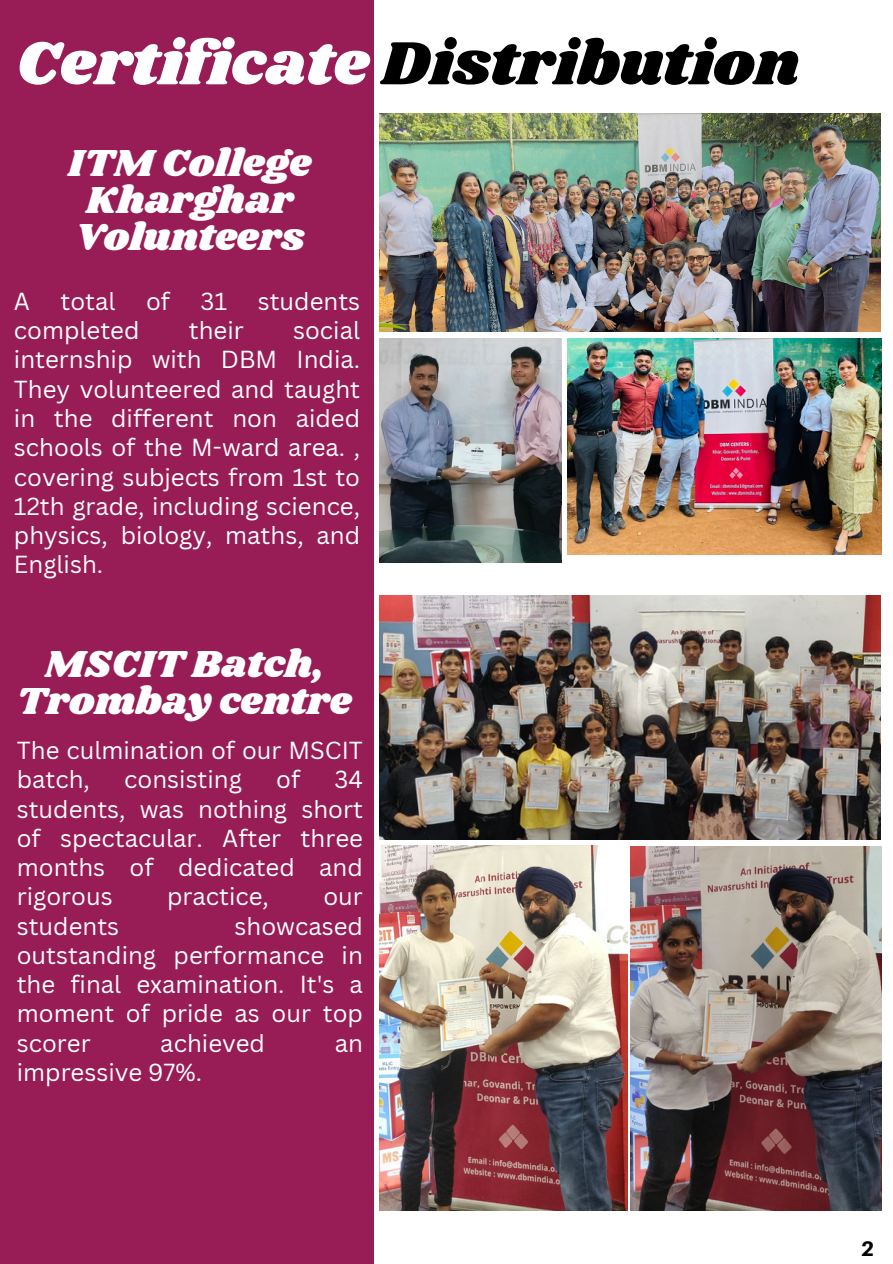
<style>
.page{position:relative;width:893px;height:1264px;background:#fff}
.page>*{position:absolute;margin:0;border:0;box-sizing:border-box;transform-origin:0 0}
.t1{font:63px "Shrikhand";color:#000}
.t2{font:39px/37.2px "Shrikhand";color:#fff}
.t3{font:24px/29.2px "Canva Sans";color:#fff;text-align:justify}
.t4{font:800 21px "Aileron";color:#000}
.s1{color:#fff}
</style>
<div class="page">
<div style="left:0;top:0;width:374px;height:1263px;background:#981c56"></div>
<img style="left:379px;top:113px;width:501px;height:218px">
<img style="left:379px;top:338px;width:183px;height:224px">
<img style="left:567px;top:338px;width:314px;height:216px">
<img style="left:379px;top:595px;width:501px;height:244px">
<img style="left:379px;top:846px;width:248px;height:364px">
<img style="left:630px;top:846px;width:251px;height:364px">
<p class="t1" style="left:16px;top:20px;width:785px"><span class="s1">Certificate</span> Distribution</p>
<p class="t2" style="left:68px;top:146px;width:245px">ITM College<br>Kharghar<br>Volunteers</p>
<p class="t3" style="left:14px;top:286px;width:18px">A</p>
<p class="t3" style="left:61px;top:286px;width:56px">total</p>
<p class="t3" style="left:146px;top:286px;width:26px">of</p>
<p class="t3" style="left:200px;top:286px;width:28px">31</p>
<p class="t3" style="left:258px;top:286px;width:104px">students</p>
<p class="t3" style="left:14px;top:315px;width:127px">completed</p>
<p class="t3" style="left:189px;top:315px;width:56px">their</p>
<p class="t3" style="left:14px;top:315px;width:347px;text-indent:279px">social internship with DBM India.<br>They volunteered and taught in the different non aided schools of the M-ward area. , covering subjects from 1st to 12th grade, including science, physics, biology, maths, and English.</p>
<p class="t2" style="left:17px;top:647px;width:336px;text-align:center">MSCIT Batch,<br>Trombay centre</p>
<p class="t3" style="left:17px;top:735px;width:347px">The culmination of our MSCIT batch,</p>
<p class="t3" style="left:124px;top:764px;width:119px">consisting</p>
<p class="t3" style="left:276px;top:764px;width:26px">of</p>
<p class="t3" style="left:17px;top:764px;width:347px;text-indent:318px">34 students, was nothing short of spectacular. After three months of dedicated and rigorous</p>
<p class="t3" style="left:167px;top:881px;width:103px">practice,</p>
<p class="t3" style="left:323px;top:881px;width:41px">our</p>
<p class="t3" style="left:17px;top:910px;width:347px;text-indent:218px">showcased outstanding performance in the final examination. It's a moment of pride as our top scorer</p>
<p class="t3" style="left:17px;top:910px;width:104px">students</p>
<p class="t3" style="left:160px;top:1027px;width:106px">achieved</p>
<p class="t3" style="left:334px;top:1027px;width:30px">an</p>
<p class="t3" style="left:17px;top:1057px;width:187px">impressive 97%.</p>
<p class="t4" style="left:860px;top:1235px;width:15px">2</p>
</div>
